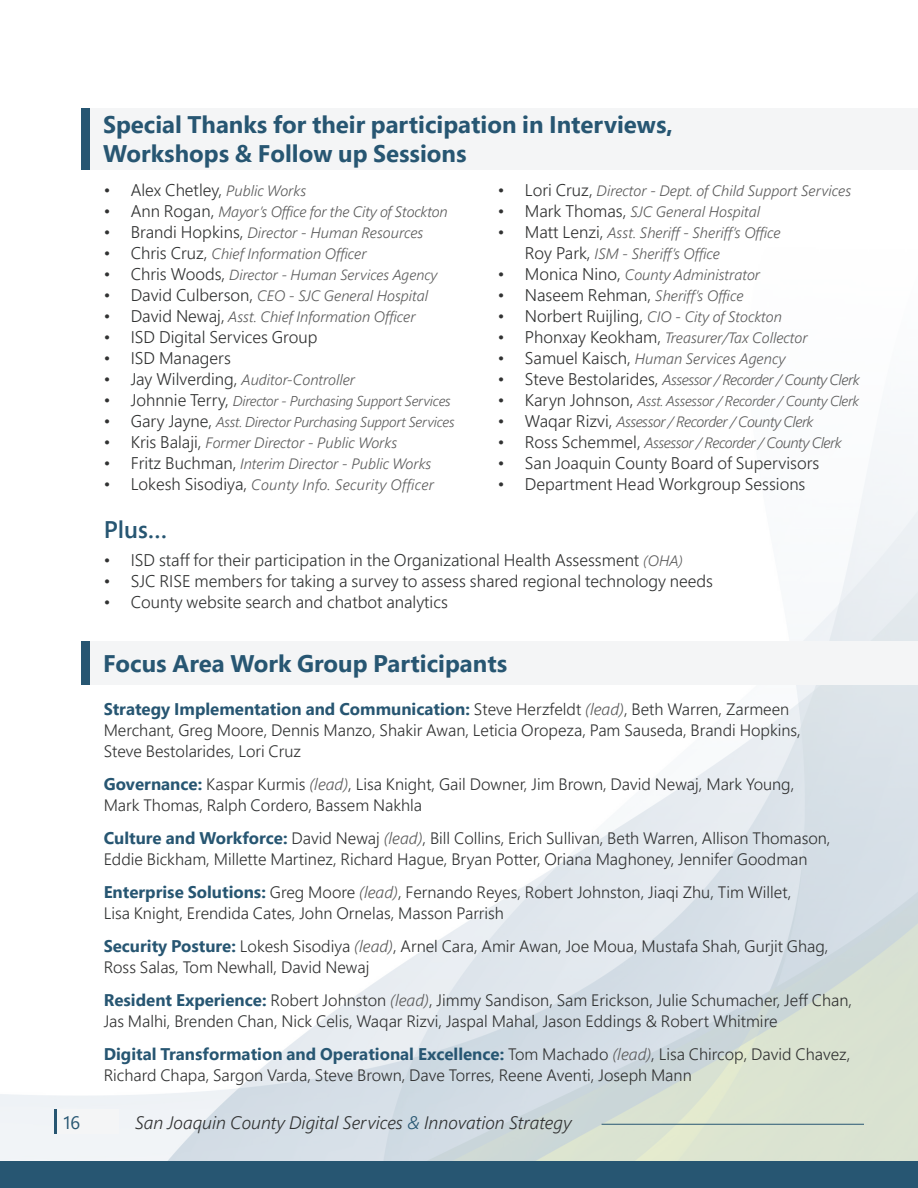
<style>
.page{position:relative;width:918px;height:1188px;background:#fff}
.page>*{position:absolute;margin:0;border:0;box-sizing:border-box;transform-origin:0 0}
.t1{font:700 24px/28.8px "Segoe Pro";color:#275672}
.t2{font:600 24px "Segoe Pro";color:#275672}
.t3{font:italic 300 18px "Segoe Pro";color:#313232}
.t4{font:18px "Segoe Pro";color:#275672}
.t5{font:300 16.8px "Segoe Pro";color:#313232}
.t6{font:700 16.8px "Segoe Pro";color:#275672}
.t7{font:300 16.5px/21px "Segoe Pro";color:#313232}
.t8{font:italic 300 15px/21px "Segoe Pro";color:#5c5c5c}
.t9{font:italic 300 15px "Segoe Pro";letter-spacing:-.035em;color:#5c5c5c}
.t10{font:italic 300 15px "Segoe Pro";letter-spacing:.02em;color:#5c5c5c}
.t11{font:italic 300 14.7px "Segoe Pro";color:#5c5c5c}
.t12{font:italic 300 14.25px "Segoe Pro";letter-spacing:-.02em;color:#5c5c5c}
.s1{font-style:italic;font-size:15px;color:#5c5c5c}
.s2{font-style:normal;font-size:16.8px;color:#313232}
.s3{font-weight:300;font-size:16.5px;color:#313232}
.s4{font-weight:300;font-style:italic;font-size:16.5px;color:#5c5c5c}
.s5{font-weight:700;font-size:16.8px;color:#275672}
.s6{font-style:italic;color:#5c5c5c}
.s7{color:#275672}
</style>
<div class="page">
<img style="left:0;top:169px;width:918px;height:992px">
<div style="left:0;top:1161px;width:918px;height:27px;background:#275672"></div>
<hr style="left:602px;top:1124px;width:262px;height:1px;background:#275672">
<div style="left:90px;top:108px;width:828px;height:61px;background:#f4f5f6"></div>
<div style="left:81px;top:108px;width:9px;height:61px;background:#275672"></div>
<div style="left:90px;top:642px;width:828px;height:43px;background:#f4f5f6"></div>
<div style="left:81px;top:642px;width:9px;height:43px;background:#275672"></div>
<div style="left:57px;top:1110px;width:62px;height:24px;background:#f4f5f6"></div>
<hr style="left:54px;top:1110px;width:3px;height:24px;background:#275672">
<p class="t4" style="left:63px;top:1110px;width:18px">16</p>
<h1 class="t1" style="left:103px;top:110px;width:572px">Special Thanks for their participation in Interviews,<br>Workshops &amp; Follow up Sessions</h1>
<p class="t5" style="left:104px;top:179px;width:204px">• Alex Chetley, <span class="s1">Public Works</span></p>
<p class="t8" style="left:104px;top:201px;width:346px"><span class="s2">• Ann Rogan,</span> Mayor’s Office for the City of Stockton</p>
<p class="t8" style="left:104px;top:222px;width:321px"><span class="s2">• Brandi Hopkins,</span> Director - Human Resources</p>
<p class="t8" style="left:104px;top:243px;width:264px"><span class="s2">• Chris Cruz,</span> Chief Information Officer</p>
<p class="t11" style="left:104px;top:265px;width:335px"><span class="s2">• Chris Woods,</span> Director - Human Services Agency</p>
<p class="t8" style="left:104px;top:285px;width:326px"><span class="s2">• David Culberson,</span> CEO - SJC General Hospital</p>
<p class="t8" style="left:104px;top:306px;width:313px"><span class="s2">• David Newaj,</span> Asst. Chief Information Officer</p>
<p class="t5" style="left:104px;top:326px;width:215px">• ISD Digital Services Group</p>
<p class="t5" style="left:104px;top:347px;width:129px">• ISD Managers</p>
<p class="t8" style="left:104px;top:369px;width:253px"><span class="s2">• Jay Wilverding,</span> Auditor-Controller</p>
<p class="t12" style="left:104px;top:391px;width:349px"><span class="s2">• Johnnie Terry,</span> Director - Purchasing Support Services</p>
<p class="t12" style="left:104px;top:412px;width:352px"><span class="s2">• Gary Jayne,</span> Asst. Director Purchasing Support Services</p>
<p class="t8" style="left:104px;top:432px;width:295px"><span class="s2">• Kris Balaji,</span> Former Director - Public Works</p>
<p class="t8" style="left:104px;top:453px;width:329px"><span class="s2">• Fritz Buchman,</span> Interim Director - Public Works</p>
<p class="t10" style="left:104px;top:475px;width:332px"><span class="s2">• Lokesh Sisodiya,</span> County Info. Security Officer</p>
<h1 class="t2" style="left:104px;top:513px;width:65px">Plus…</h1>
<p class="t5" style="left:104px;top:549px;width:581px">• ISD staff for their participation in the Organizational Health Assessment <span class="s1">(OHA)</span></p>
<p class="t5" style="left:104px;top:570px;width:611px">• SJC RISE members for taking a survey to assess shared regional technology needs</p>
<p class="t5" style="left:104px;top:591px;width:346px">• County website search and chatbot analytics</p>
<p class="t8" style="left:498px;top:180px;width:355px"><span class="s2">• Lori Cruz,</span> Director - Dept. of Child Support Services</p>
<p class="t8" style="left:498px;top:201px;width:264px"><span class="s2">• Mark Thomas,</span> SJC General Hospital</p>
<p class="t8" style="left:525px;top:222px;width:257px;text-indent:-27px"><span class="s2">• Matt Lenzi,</span> Asst. Sheriff - Sheriff’s Office<br><span class="s2">Roy Park,</span> ISM - Sheriff’s Office</p>
<p class="t8" style="left:498px;top:264px;width:264px"><span class="s2">• Monica Nino,</span> County Administrator</p>
<p class="t8" style="left:498px;top:285px;width:247px"><span class="s2">• Naseem Rehman,</span> Sheriff’s Office</p>
<p class="t8" style="left:498px;top:306px;width:286px"><span class="s2">• Norbert Ruijling,</span> CIO - City of Stockton</p>
<p class="t8" style="left:498px;top:327px;width:311px"><span class="s2">• Phonxay Keokham,</span> Treasurer/Tax Collector</p>
<p class="t8" style="left:498px;top:348px;width:289px"><span class="s2">• Samuel Kaisch,</span> Human Services Agency</p>
<p class="t9" style="left:498px;top:370px;width:363px"><span class="s2">• Steve Bestolarides,</span> Assessor / Recorder / County Clerk</p>
<p class="t12" style="left:498px;top:391px;width:363px"><span class="s2">• Karyn Johnson,</span> Asst. Assessor / Recorder / County Clerk</p>
<p class="t9" style="left:498px;top:412px;width:317px"><span class="s2">• Waqar Rizvi,</span> Assessor / Recorder / County Clerk</p>
<p class="t9" style="left:498px;top:433px;width:345px"><span class="s2">• Ross Schemmel,</span> Assessor / Recorder / County Clerk</p>
<p class="t5" style="left:498px;top:452px;width:323px">• San Joaquin County Board of Supervisors</p>
<p class="t5" style="left:498px;top:473px;width:309px">• Department Head Workgroup Sessions</p>
<h1 class="t1" style="left:103px;top:649px;width:406px">Focus Area Work Group Participants</h1>
<p class="t6" style="left:104px;top:698px;width:687px">Strategy Implementation and Communication: <span class="s3">Steve Herzfeldt</span> <span class="s4">(lead)</span><span class="s3">, Beth Warren, Zarmeen</span></p>
<p class="t7" style="left:104px;top:720px;width:699px">Merchant, Greg Moore, Dennis Manzo, Shakir Awan, Leticia Oropeza, Pam Sauseda, Brandi Hopkins,<br>Steve Bestolarides, Lori Cruz</p>
<p class="t7" style="left:104px;top:774px;width:692px"><span class="s5">Governance:</span> Kaspar Kurmis <span class="s6">(lead)</span>, Lisa Knight, Gail Downer, Jim Brown, David Newaj, Mark Young,<br>Mark Thomas, Ralph Cordero, Bassem Nakhla</p>
<p class="t7" style="left:104px;top:828px;width:728px"><span class="s5">Culture and Workforce:</span> David Newaj <span class="s6">(lead)</span>, Bill Collins, Erich Sullivan, Beth Warren, Allison Thomason,<br>Eddie Bickham, Millette Martinez, Richard Hague, Bryan Potter, Oriana Maghoney, Jennifer Goodman</p>
<p class="t7" style="left:104px;top:882px;width:689px"><span class="s5">Enterprise Solutions:</span> Greg Moore <span class="s6">(lead)</span>, Fernando Reyes, Robert Johnston, Jiaqi Zhu, Tim Willet,<br>Lisa Knight, Erendida Cates, John Ornelas, Masson Parrish</p>
<p class="t7" style="left:104px;top:936px;width:726px"><span class="s5">Security Posture:</span> Lokesh Sisodiya <span class="s6">(lead)</span>, Arnel Cara, Amir Awan, Joe Moua, Mustafa Shah, Gurjit Ghag,<br>Ross Salas, Tom Newhall, David Newaj</p>
<p class="t7" style="left:104px;top:990px;width:750px"><span class="s5">Resident Experience:</span> Robert Johnston <span class="s6">(lead)</span>, Jimmy Sandison, Sam Erickson, Julie Schumacher, Jeff Chan,<br>Jas Malhi, Brenden Chan, Nick Celis, Waqar Rizvi, Jaspal Mahal, Jason Eddings &amp; Robert Whitmire</p>
<p class="t6" style="left:104px;top:1043px;width:748px">Digital Transformation and Operational Excellence: <span class="s3">Tom Machado</span> <span class="s4">(lead)</span><span class="s3">, Lisa Chircop, David Chavez,</span></p>
<p class="t7" style="left:104px;top:1065px;width:590px">Richard Chapa, Sargon Varda, Steve Brown, Dave Torres, Reene Aventi, Joseph Mann</p>
<p class="t3" style="left:135px;top:1110px;width:438px">San Joaquin County Digital Services <span class="s7">&amp;</span> Innovation Strategy</p>
</div>
